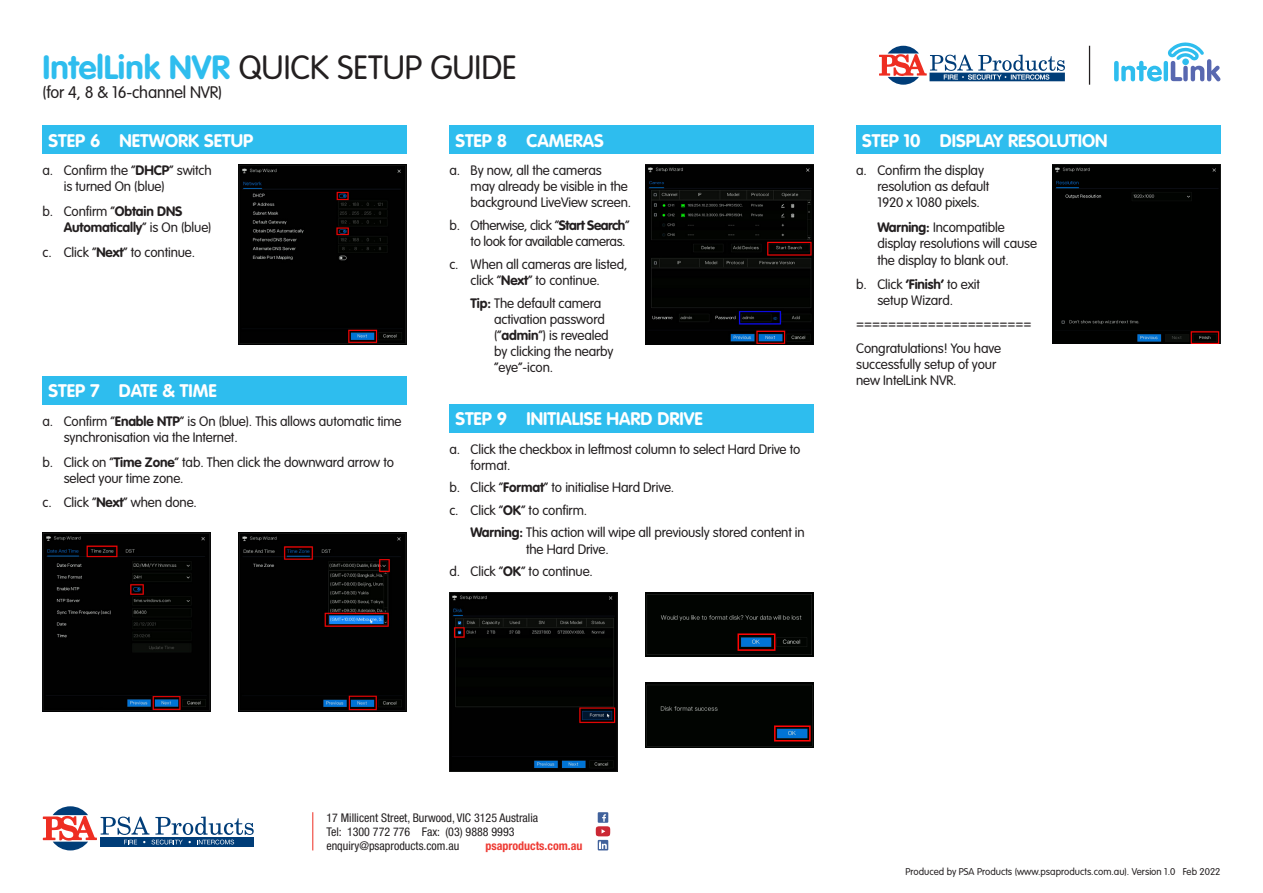
<style>
.page{position:relative;width:1263px;height:893px;background:#fff}
.page>*{position:absolute;margin:0;border:0;box-sizing:border-box;transform-origin:0 0}
.t1{font:300 33.15px "VAG Rounded";color:#231f20}
.t2{font:700 18px "VAG Rounded";color:#fff}
.Paragraph_Style_1{font:300 16.5px "VAG Rounded";letter-spacing:-.01em;color:#231f20}
.Paragraph_Style_1-2{font:300 13.5px/16.2px "VAG Rounded";letter-spacing:-.01em;color:#231f20}
.Paragraph_Style_1-3{font:300 13.5px/16.2px "VAG Rounded";letter-spacing:-.03em;color:#231f20;text-align:right}
.Paragraph_Style_1-4{font:700 13.5px/16.2px "VAG Rounded";letter-spacing:-.01em;color:#231f20}
.Company_Details{font:condensed 12px "Helvetica Neue";color:#231f20}
.Company_Details-2{font:700 condensed 12px "Helvetica Neue";color:#ee3b34}
.t3{font:300 9.75px "VAG Rounded";color:#231f20}
.s1{font-weight:700;color:#2ebdee}
.s2{font-weight:700}
.s3{font-weight:300}
</style>
<div class="page">
<div style="left:43px;top:125px;width:364px;height:29px;background:#2ebdee"></div>
<img style="left:239px;top:164px;width:168px;height:180px">
<div style="left:43px;top:376px;width:364px;height:29px;background:#2ebdee"></div>
<img style="left:43px;top:532px;width:168px;height:180px">
<img style="left:239px;top:532px;width:168px;height:179px">
<div style="left:449px;top:125px;width:365px;height:29px;background:#2ebdee"></div>
<img style="left:645px;top:164px;width:169px;height:181px">
<div style="left:449px;top:404px;width:365px;height:29px;background:#2ebdee"></div>
<img style="left:449px;top:592px;width:169px;height:180px">
<img style="left:645px;top:592px;width:169px;height:65px">
<img style="left:645px;top:682px;width:169px;height:65px">
<div style="left:856px;top:125px;width:364px;height:29px;background:#2ebdee"></div>
<div style="left:1052px;top:164px;width:168px;height:179px;background:#000100"></div>
<svg style="left:42px;top:806px;width:212px;height:44px"></svg>
<div style="left:598px;top:812px;width:10px;height:11px;background:#41629c"></div>
<div style="left:598px;top:840px;width:10px;height:10px;background:#41629c"></div>
<svg style="left:596px;top:814px;width:14px;height:35px"></svg>
<hr style="left:312px;top:812px;width:1px;height:38px;background:#ee2e22">
<svg style="left:879px;top:46px;width:186px;height:39px"></svg>
<svg style="left:1114px;top:42px;width:106px;height:39px"></svg>
<div style="left:1182px;top:59px;width:7px;height:6px;background:#2ebdee;border-radius:50%"></div>
<hr style="left:1089px;top:46px;width:1px;height:39px;background:#231f20">
<p class="t1" style="left:43px;top:48px;width:476px"><span class="s1">IntelLink NVR</span> QUICK SETUP GUIDE</p>
<p class="Paragraph_Style_1" style="left:43px;top:83px;width:181px">(for 4, 8 &amp; 16-channel NVR)</p>
<p class="t2" style="left:49px;top:130px;width:206px">STEP 6 NETWORK SETUP</p>
<p class="Paragraph_Style_1-2" style="left:64px;top:162px;width:149px;text-indent:-21px">a. Confirm the “<span class="s2">DHCP</span>” switch is turned On (blue)</p>
<p class="Paragraph_Style_1-4" style="left:64px;top:203px;width:149px;text-indent:-21px"><span class="s3">b. Confirm “</span>Obtain DNS<br>Automatically<span class="s3">” is On (blue)</span></p>
<p class="Paragraph_Style_1-2" style="left:43px;top:244px;width:154px">c. Click “<span class="s2">Next</span>” to continue.</p>
<p class="t2" style="left:49px;top:380px;width:170px">STEP 7 DATE &amp; TIME</p>
<p class="Paragraph_Style_1-2" style="left:64px;top:413px;width:339px;text-indent:-21px">a. Confirm “<span class="s2">Enable NTP</span>” is On (blue). This allows automatic time synchronisation via the Internet.</p>
<p class="Paragraph_Style_1-2" style="left:64px;top:454px;width:332px;text-indent:-21px">b. Click on “<span class="s2">Time Zone</span>” tab. Then click the downward arrow to select your time zone.</p>
<p class="Paragraph_Style_1-2" style="left:43px;top:495px;width:156px">c. Click “<span class="s2">Next</span>” when done.</p>
<p class="t2" style="left:455px;top:130px;width:150px">STEP 8 CAMERAS</p>
<p class="Paragraph_Style_1-2" style="left:471px;top:162px;width:162px;text-indent:-21px">a. By now, all the cameras<br>may already be visible in the background LiveView screen.</p>
<p class="Paragraph_Style_1-3" style="left:449px;top:217px;width:182px">b. Otherwise, click “<span class="s2">Start Search</span>” to look for available cameras.</p>
<p class="Paragraph_Style_1-2" style="left:449px;top:256px;width:180px;text-align:center">c. When all cameras are listed, click ”<span class="s2">Next</span>” to continue.</p>
<p class="Paragraph_Style_1-2" style="left:494px;top:295px;width:121px;text-indent:-24px"><span class="s2">Tip:</span> The default camera activation password (“<span class="s2">admin</span>”) is revealed by clicking the nearby “eye”-icon.</p>
<p class="t2" style="left:455px;top:408px;width:249px">STEP 9 INITIALISE HARD DRIVE</p>
<p class="Paragraph_Style_1-2" style="left:471px;top:441px;width:331px;text-indent:-21px">a. Click the checkbox in leftmost column to select Hard Drive to format.</p>
<p class="Paragraph_Style_1-2" style="left:449px;top:479px;width:226px">b. Click “<span class="s2">Format</span>” to initialise Hard Drive.</p>
<p class="Paragraph_Style_1-2" style="left:449px;top:502px;width:139px">c. Click “<span class="s2">OK</span>” to confirm.</p>
<p class="Paragraph_Style_1-2" style="left:526px;top:525px;width:280px;text-indent:-56px"><span class="s2">Warning:</span> This action will wipe all previously stored content in the Hard Drive.</p>
<p class="Paragraph_Style_1-2" style="left:449px;top:563px;width:145px">d. Click “<span class="s2">OK</span>” to continue.</p>
<p class="t2" style="left:862px;top:130px;width:247px">STEP 10 DISPLAY RESOLUTION</p>
<p class="Paragraph_Style_1-2" style="left:877px;top:162px;width:113px;text-indent:-21px">a. Confirm the display resolution as default<br>1920 x 1080 pixels.</p>
<p class="Paragraph_Style_1-2" style="left:877px;top:219px;width:161px"><span class="s2">Warning:</span> Incompatible display resolutions will cause the display to blank out.</p>
<p class="Paragraph_Style_1-2" style="left:856px;top:276px;width:125px;text-align:center">b. Click <span class="s2">‘Finish’</span> to exit setup Wizard.</p>
<p class="Paragraph_Style_1-2" style="left:856px;top:315px;width:177px">======================</p>
<p class="Paragraph_Style_1-2" style="left:856px;top:340px;width:146px">Congratulations! You have successfully setup of your new IntelLink NVR.</p>
<p class="Company_Details" style="left:326px;top:810px;width:213px">17 Millicent Street, Burwood, VIC 3125 Australia</p>
<p class="Company_Details" style="left:326px;top:825px;width:190px">Tel: 1300 772 776 Fax: (03) 9888 9993</p>
<p class="Company_Details" style="left:326px;top:839px;width:134px">enquiry@psaproducts.com.au</p>
<p class="Company_Details-2" style="left:485px;top:839px;width:99px">psaproducts.com.au</p>
<p class="t3" style="left:905px;top:866px;width:317px">Produced by PSA Products (www.psaproducts.com.au). Version 1.0 Feb 2022</p>
</div>
